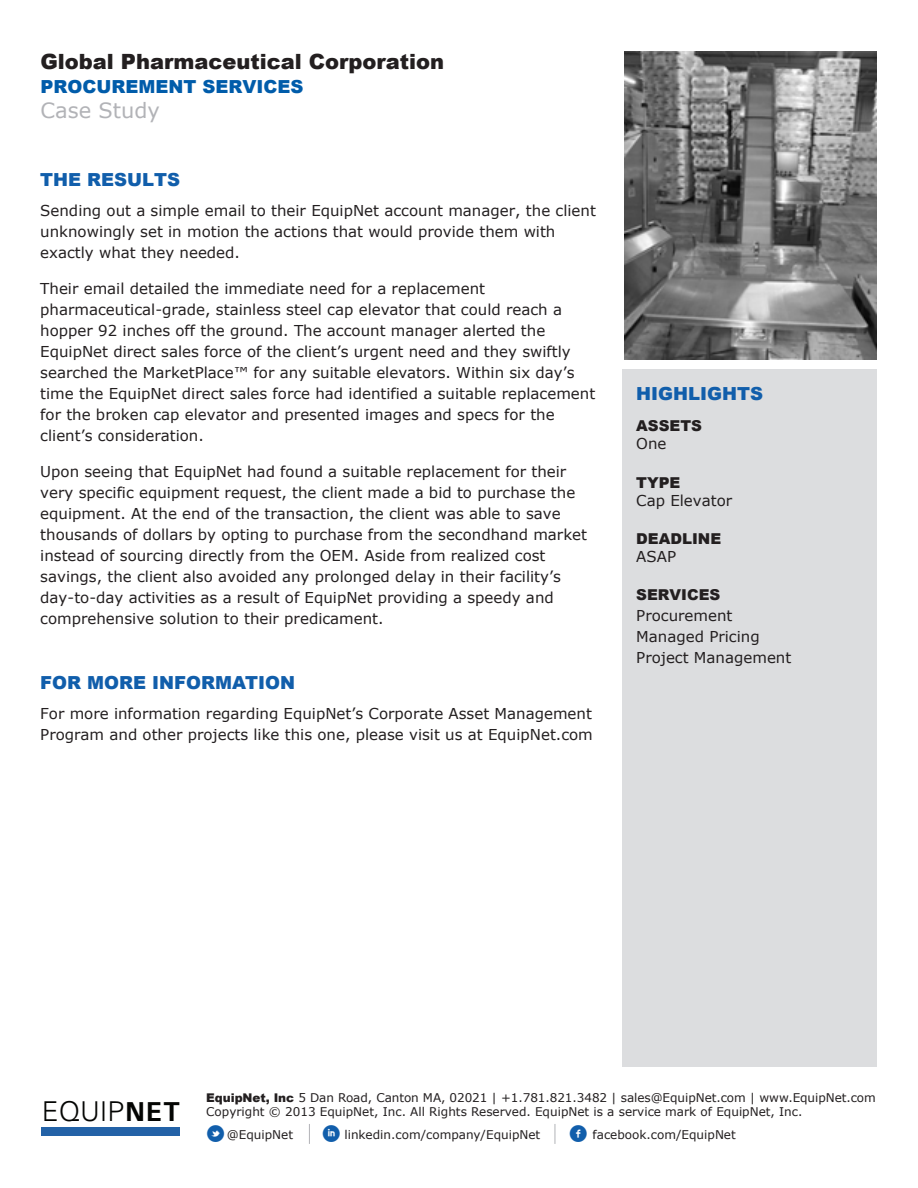
<style>
.page{position:relative;width:918px;height:1188px;background:#fff}
.page>*{position:absolute;margin:0;border:0;box-sizing:border-box;transform-origin:0 0}
.t1{font:300 27.45px "Univers Com 45";color:#040503}
.t2{font:900 21px "Arial";color:#231f20}
.t3{font:21px "Verdana";color:#b2b3b7}
.t4{font:900 18px "Arial";color:#115eab}
.t5{font:900 18px "Arial";color:#005caa}
.t6{font:15px/21px "Verdana";color:#231f20}
.t7{font:900 15px "Arial";color:#231f20}
.t8{font:12px/14.4px "Verdana";color:#231f20}
.s1{font-family:"Univers";font-weight:700}
.s2{font-family:"Arial";font-weight:900}
.s3{font-family:"Socialico";font-size:24px;color:#115eab}
</style>
<div class="page">
<div style="left:41px;top:1127px;width:138px;height:9px;background:#2362a7"></div>
<svg style="left:309px;top:1124px;width:1px;height:20px"></svg>
<svg style="left:555px;top:1124px;width:1px;height:20px"></svg>
<div style="left:622px;top:370px;width:255px;height:697px;background:#dcdddf"></div>
<img style="left:624px;top:51px;width:252px;height:309px">
<h2 class="t2" style="left:40px;top:46px;width:405px">Global Pharmaceutical Corporation</h2>
<p class="t5" style="left:40px;top:73px;width:264px">PROCUREMENT SERVICES</p>
<h2 class="t3" style="left:40px;top:96px;width:121px">Case Study</h2>
<p class="t4" style="left:40px;top:166px;width:141px">THE RESULTS</p>
<p class="t6" style="left:40px;top:200px;width:557px">Sending out a simple email to their EquipNet account manager, the client unknowingly set in motion the actions that would provide them with exactly what they needed.</p>
<p class="t6" style="left:40px;top:278px;width:557px">Their email detailed the immediate need for a replacement pharmaceutical-grade, stainless steel cap elevator that could reach a hopper 92 inches off the ground. The account manager alerted the EquipNet direct sales force of the client’s urgent need and they swiftly searched the MarketPlace™ for any suitable elevators. Within six day’s time the EquipNet direct sales force had identified a suitable replacement for the broken cap elevator and presented images and specs for the client’s consideration.</p>
<p class="t6" style="left:40px;top:461px;width:548px">Upon seeing that EquipNet had found a suitable replacement for their very specific equipment request, the client made a bid to purchase the equipment. At the end of the transaction, the client was able to save thousands of dollars by opting to purchase from the secondhand market instead of sourcing directly from the OEM. Aside from realized cost savings, the client also avoided any prolonged delay in their facility’s day-to-day activities as a result of EquipNet providing a speedy and comprehensive solution to their predicament.</p>
<p class="t4" style="left:40px;top:670px;width:256px">FOR MORE INFORMATION</p>
<p class="t6" style="left:40px;top:703px;width:554px">For more information regarding EquipNet’s Corporate Asset Management<br>Program and other projects like this one, please visit us at EquipNet.com</p>
<p class="t4" style="left:636px;top:380px;width:128px">HIGHLIGHTS</p>
<p class="t7" style="left:636px;top:415px;width:67px">ASSETS</p>
<p class="t6" style="left:636px;top:433px;width:32px">One</p>
<p class="t7" style="left:636px;top:471px;width:46px">TYPE</p>
<p class="t6" style="left:636px;top:490px;width:97px">Cap Elevator</p>
<p class="t7" style="left:636px;top:528px;width:87px">DEADLINE</p>
<p class="t6" style="left:636px;top:546px;width:41px">ASAP</p>
<p class="t7" style="left:636px;top:584px;width:86px">SERVICES</p>
<p class="t6" style="left:636px;top:605px;width:157px">Procurement<br>Managed Pricing<br>Project Management</p>
<h1 class="t1" style="left:42px;top:1095px;width:140px">EQUIP<span class="s1">NET</span></h1>
<p class="t8" style="left:206px;top:1090px;width:671px"><span class="s2">EquipNet, Inc</span> 5 Dan Road, Canton MA, 02021 | +1.781.821.3482 | sales@EquipNet.com | www.EquipNet.com<br>Copyright © 2013 EquipNet, Inc. All Rights Reserved. EquipNet is a service mark of EquipNet, Inc.</p>
<p class="t8" style="left:206px;top:1127px;width:531px"><span class="s3">l</span>@EquipNet <span class="s3">i</span> linkedin.com/company/EquipNet <span class="s3">f</span> facebook.com/EquipNet</p>
</div>
